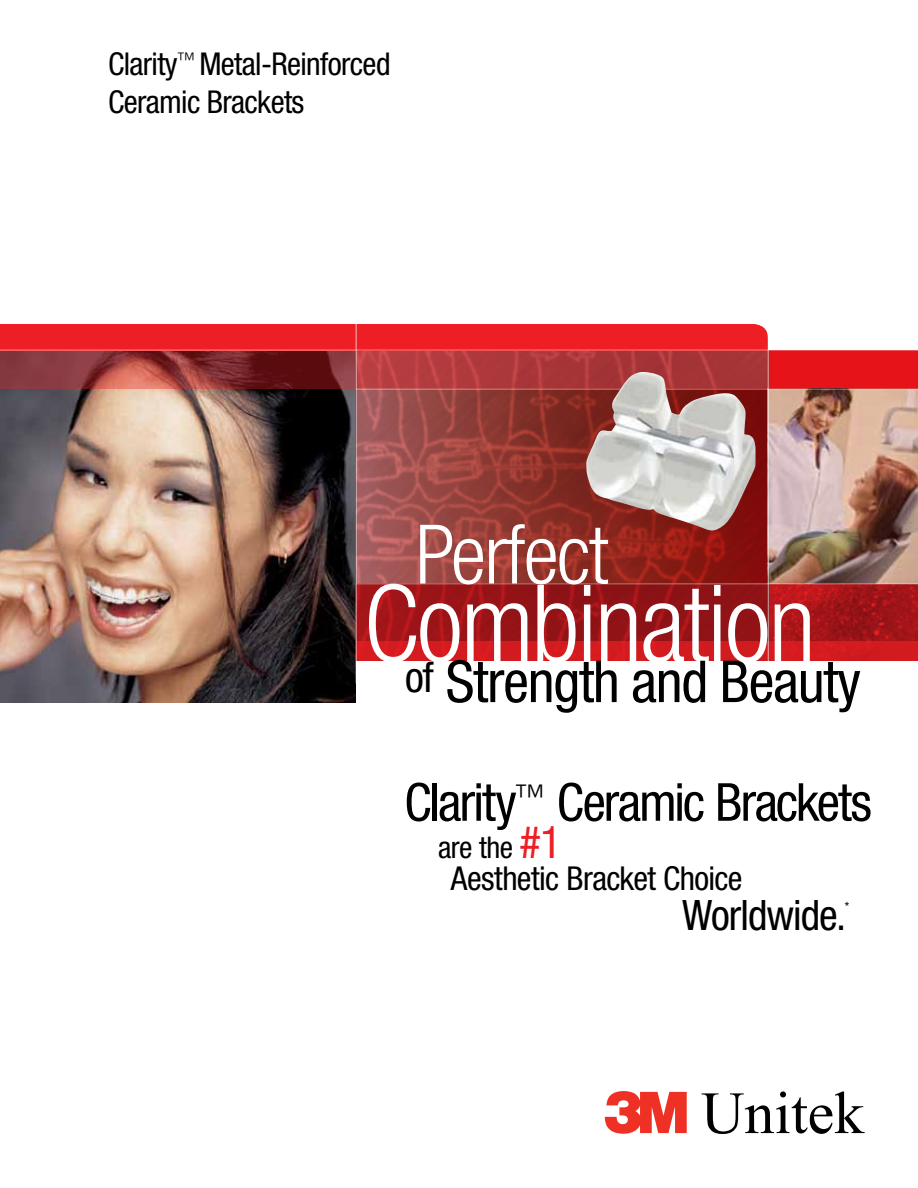
<style>
.page{position:relative;width:918px;height:1188px;background:#fff}
.page>*{position:absolute;margin:0;border:0;box-sizing:border-box;transform-origin:0 0}
.t1{font:300 condensed 107.1px "Helvetica Neue LT Std";letter-spacing:-.02em;color:#fff}
.t2{font:300 condensed 82.2px "Helvetica Neue LT Std";letter-spacing:-.02em;color:#fff}
.t3{font:condensed 57.9px "Helvetica Neue LT Std";letter-spacing:-.02em;color:#000}
.t4{font:condensed 52.5px "Helvetica Neue LT Std";letter-spacing:-.035em;color:#000}
.t5{font:condensed 42px "Helvetica Neue LT Std";letter-spacing:-.025em;color:#000}
.t6{font:condensed 33px "Helvetica Neue LT Std";letter-spacing:-.015em;color:#000}
.t7{font:condensed 31.5px/37.8px "Helvetica Neue LT Std";letter-spacing:-.02em;color:#000}
.t8{font:condensed 30px "Helvetica Neue LT Std";letter-spacing:-.015em;color:#000}
.t9{font:condensed 12.75px "Helvetica Neue LT Std";color:#000}
.s1{font-size:45px;color:#ed1f24}
</style>
<div class="page">
<img style="left:0;top:389px;width:356px;height:313px">
<div style="left:0;top:324px;width:768px;height:26px;background:#ed1f24"></div>
<svg style="left:357px;top:585px;width:561px;height:56px;background:#9c1417"></svg>
<svg style="left:0;top:351px;width:356px;height:38px;background:#853234"></svg>
<svg style="left:357px;top:351px;width:411px;height:233px;background:#9a3b37"></svg>
<div style="left:356px;top:641px;width:562px;height:20px;background:#d31b20"></div>
<div style="left:768px;top:350px;width:150px;height:39px;background:#e61418"></div>
<hr style="left:356px;top:389px;width:562px;height:1px;background:#fff">
<img style="left:769px;top:389px;width:149px;height:195px">
<hr style="left:0;top:350px;width:918px;height:1px;background:#fff">
<hr style="left:768px;top:318px;width:1px;height:347px;background:#fff">
<hr style="left:356px;top:318px;width:1px;height:365px;background:#fff">
<img style="left:586px;top:372px;width:170px;height:159px">
<svg style="left:605px;top:1091px;width:82px;height:43px"></svg>
<svg style="left:702px;top:1091px;width:163px;height:43px"></svg>
<svg style="left:754px;top:311px;width:27px;height:27px"></svg>
<p class="t7" style="left:108px;top:45px;width:284px">Clarity<sup>™</sup> Metal-Reinforced<br>Ceramic Brackets</p>
<h2 class="t2" style="left:416px;top:507px;width:195px">Perfect</h2>
<h1 class="t1" style="left:364px;top:562px;width:454px">Combination</h1>
<h3 class="t3" style="left:405px;top:648px;width:457px"><sup>of</sup> Strength and Beauty</h3>
<h3 class="t4" style="left:404px;top:772px;width:469px">Clarity<sup>™</sup> Ceramic Brackets</h3>
<p class="t6" style="left:451px;top:859px;width:293px">Aesthetic Bracket Choice</p>
<h3 class="t5" style="left:682px;top:891px;width:166px">Worldwide.</h3>
<p class="t9" style="left:845px;top:899px;width:6px">*</p>
<p class="t8" style="left:438px;top:830px;width:125px">are the <span class="s1">#1</span></p>
</div>
